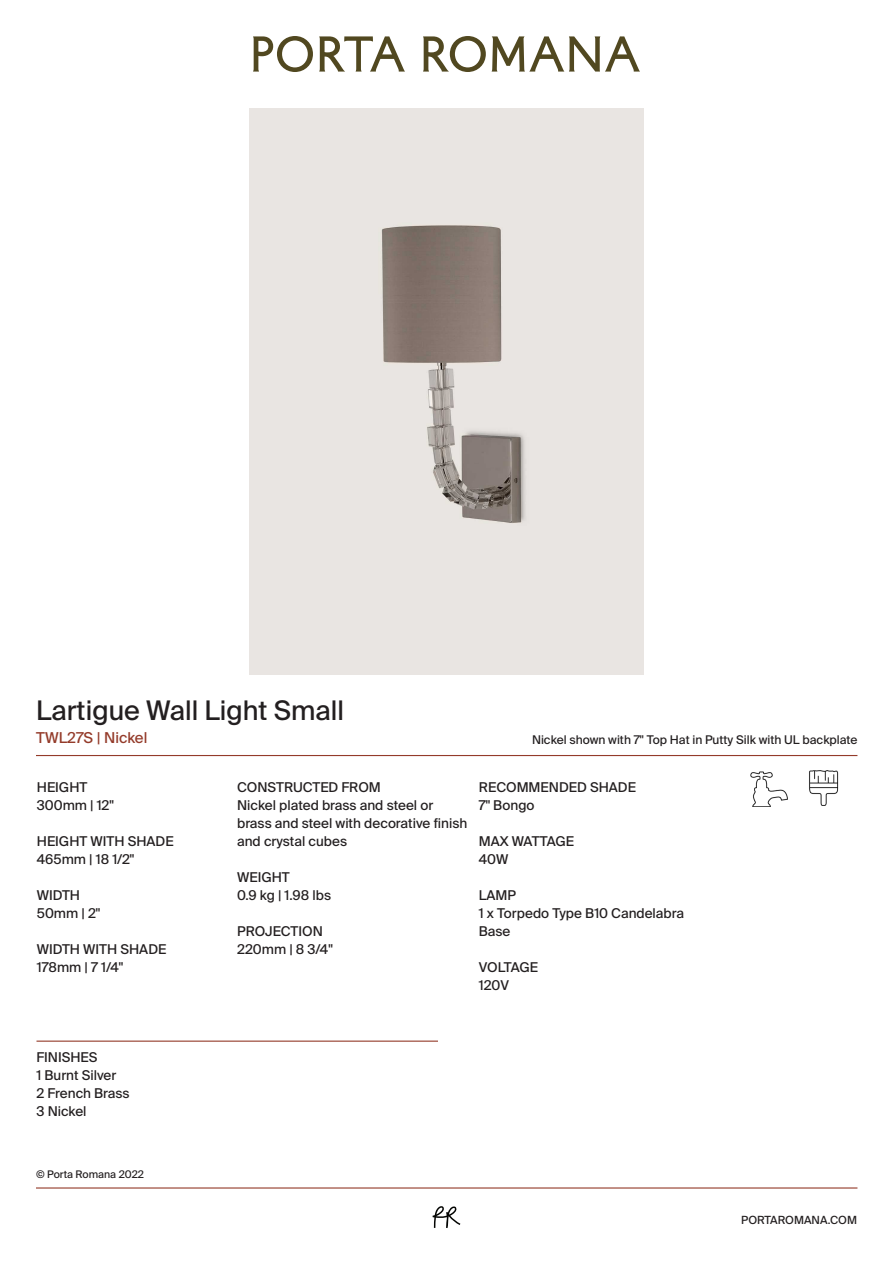
<style>
.page{position:relative;width:893px;height:1263px;background:#fff}
.page>*{position:absolute;margin:0;border:0;box-sizing:border-box;transform-origin:0 0}
.t1{font:27px "Suisse Intl";color:#231f20}
.t2{font:15px "Suisse Intl";color:#943b2a}
.t3{font:13.5px/18px "Suisse Intl";color:#231f20}
.t4{font:12px "Suisse Intl";color:#231f20}
.t5{font:11.25px "Suisse Intl";color:#231f20}
.t6{font:10.5px "Suisse Intl";color:#231f20}
</style>
<div class="page">
<hr style="left:36px;top:755px;width:821px;height:1px;background:#943b2a">
<img style="left:250px;top:108px;width:393px;height:566px">
<svg style="left:253px;top:36px;width:60px;height:36px"></svg>
<svg style="left:319px;top:36px;width:86px;height:36px"></svg>
<svg style="left:423px;top:36px;width:63px;height:36px"></svg>
<svg style="left:492px;top:36px;width:148px;height:36px"></svg>
<hr style="left:36px;top:1040px;width:402px;height:2px;background:#943b2a">
<svg style="left:433px;top:1206px;width:27px;height:22px"></svg>
<hr style="left:36px;top:1187px;width:821px;height:1px;background:#943b2a">
<img style="left:750px;top:772px;width:37px;height:35px">
<img style="left:809px;top:771px;width:30px;height:35px">
<h1 class="t1" style="left:36px;top:695px;width:309px">Lartigue Wall Light Small</h1>
<p class="t2" style="left:36px;top:729px;width:113px">TWL27S | Nickel</p>
<p class="t4" style="left:532px;top:733px;width:327px">Nickel shown with 7" Top Hat in Putty Silk with UL backplate</p>
<p class="t3" style="left:37px;top:778px;width:79px">HEIGHT<br>300mm | 12"</p>
<p class="t3" style="left:37px;top:832px;width:138px">HEIGHT WITH SHADE<br>465mm | 18 1/2"</p>
<p class="t3" style="left:37px;top:886px;width:65px">WIDTH<br>50mm | 2"</p>
<p class="t3" style="left:37px;top:940px;width:131px">WIDTH WITH SHADE<br>178mm | 7 1/4"</p>
<p class="t3" style="left:36px;top:1048px;width:95px">FINISHES<br>1 Burnt Silver<br>2 French Brass<br>3 Nickel</p>
<p class="t6" style="left:36px;top:1168px;width:109px">© Porta Romana 2022</p>
<p class="t3" style="left:237px;top:778px;width:232px">CONSTRUCTED FROM<br>Nickel plated brass and steel or brass and steel with decorative finish and crystal cubes</p>
<p class="t3" style="left:237px;top:868px;width:95px">WEIGHT<br>0.9 kg | 1.98 lbs</p>
<p class="t3" style="left:237px;top:922px;width:97px">PROJECTION<br>220mm | 8 3/4"</p>
<p class="t3" style="left:479px;top:778px;width:159px">RECOMMENDED SHADE<br>7" Bongo</p>
<p class="t3" style="left:479px;top:832px;width:97px">MAX WATTAGE<br>40W</p>
<p class="t3" style="left:479px;top:886px;width:207px">LAMP<br>1 x Torpedo Type B10 Candelabra<br>Base</p>
<p class="t3" style="left:479px;top:958px;width:61px">VOLTAGE<br>120V</p>
<p class="t5" style="left:741px;top:1213px;width:117px">PORTAROMANA.COM</p>
</div>
